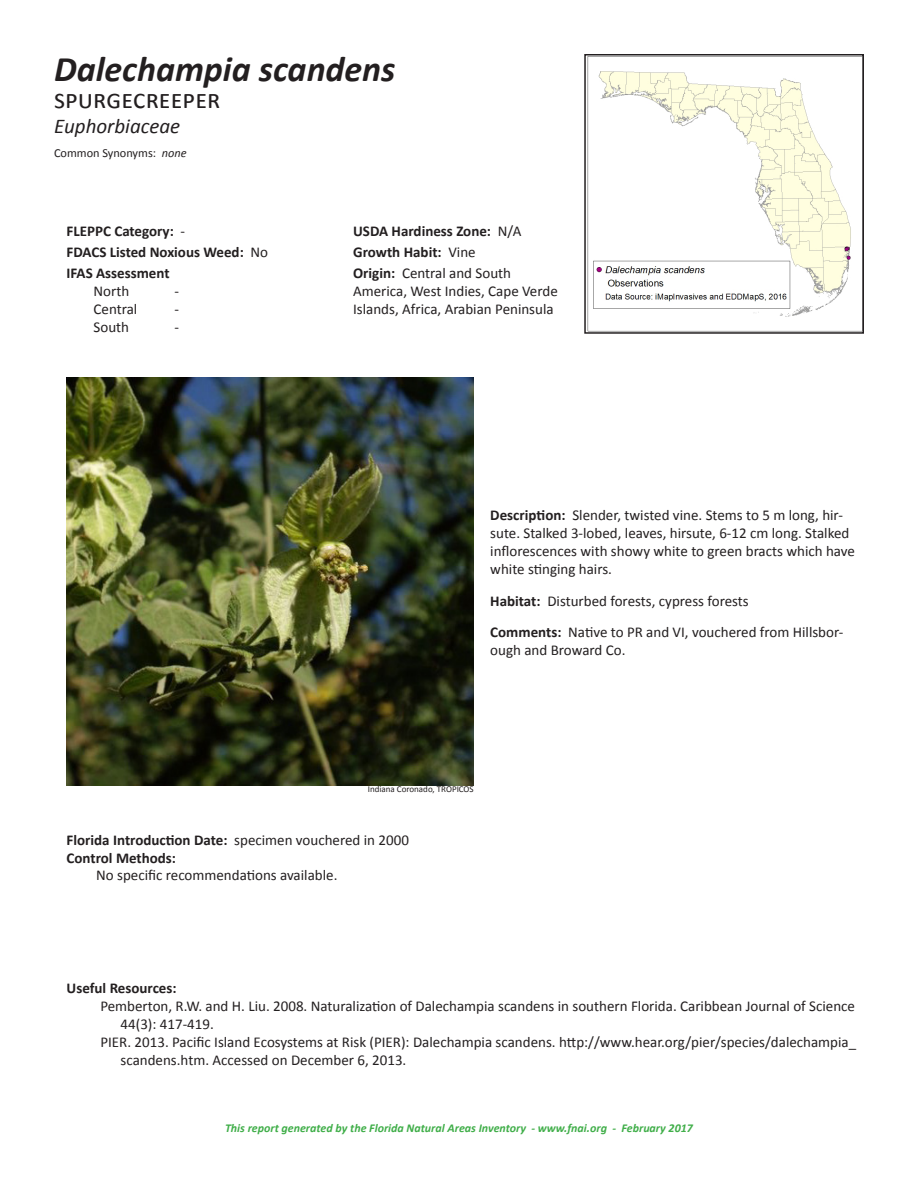
<style>
.page{position:relative;width:918px;height:1188px;background:#fff}
.page>*{position:absolute;margin:0;border:0;box-sizing:border-box;transform-origin:0 0}
.t1{font:italic 700 36px "Calibri";color:#231f20}
.t2{font:27px "Calibri";color:#231f20}
.t3{font:italic 21px "Calibri";color:#231f20}
.t4{font:15px/18px "Calibri";color:#231f20}
.t5{font:700 15px "Calibri";color:#231f20}
.t6{font:12.3px "Calibri";color:#231f20}
.t7{font:italic 700 12px "Calibri";color:#40ae49}
.t8{font:9px "Calibri";color:#231f20}
.s1{font-style:italic}
.s2{font-weight:400}
.s3{font-weight:700}
</style>
<div class="page">
<img style="left:587px;top:57px;width:274px;height:274px">
<div style="left:584px;top:54px;width:280px;height:280px;border:2px solid #231f20"></div>
<img style="left:67px;top:378px;width:407px;height:407px">
<p class="t1" style="left:54px;top:46px;width:343px">Dalechampia scandens</p>
<p class="t2" style="left:54px;top:82px;width:168px">spurgecreeper</p>
<p class="t3" style="left:54px;top:112px;width:128px">Euphorbiaceae</p>
<p class="t6" style="left:54px;top:145px;width:134px">Common Synonyms: <span class="s1">none</span></p>
<p class="t5" style="left:67px;top:222px;width:120px">FLEPPC Category: <span class="s2">-</span></p>
<p class="t5" style="left:67px;top:243px;width:203px">FDACS Listed Noxious Weed: <span class="s2">No</span></p>
<p class="t5" style="left:67px;top:264px;width:105px">IFAS Assessment</p>
<p class="t4" style="left:94px;top:282px;width:37px">North</p>
<p class="t4" style="left:175px;top:282px;width:6px">-</p>
<p class="t4" style="left:94px;top:300px;width:45px">Central</p>
<p class="t4" style="left:175px;top:300px;width:6px">-</p>
<p class="t4" style="left:94px;top:318px;width:37px">South</p>
<p class="t4" style="left:175px;top:318px;width:6px">-</p>
<p class="t5" style="left:353px;top:222px;width:170px">USDA Hardiness Zone: <span class="s2">N/A</span></p>
<p class="t5" style="left:353px;top:243px;width:124px">Growth Habit: <span class="s2">Vine</span></p>
<p class="t4" style="left:353px;top:264px;width:206px"><span class="s3">Origin:</span> Central and South<br>America, West Indies, Cape Verde<br>Islands, Africa, Arabian Peninsula</p>
<p class="t4" style="left:490px;top:506px;width:366px"><span class="s3">Description:</span> Slender, twisted vine. Stems to 5 m long, hir&shy;sute. Stalked 3-lobed, leaves, hirsute, 6-12 cm long. Stalked inflorescences with showy white to green bracts which have white stinging hairs.</p>
<p class="t4" style="left:490px;top:592px;width:260px"><span class="s3">Habitat:</span> Disturbed forests, cypress forests</p>
<p class="t4" style="left:490px;top:623px;width:355px"><span class="s3">Comments:</span> Native to PR and VI, vouchered from Hillsbor&shy;ough and Broward Co.</p>
<p class="t8" style="left:368px;top:783px;width:107px">Indiana Coronado, TROPICOS</p>
<p class="t5" style="left:67px;top:831px;width:344px">Florida Introduction Date: <span class="s2">specimen vouchered in 2000</span></p>
<p class="t5" style="left:67px;top:849px;width:111px">Control Methods:</p>
<p class="t4" style="left:96px;top:866px;width:243px">No specific recommendations available.</p>
<p class="t5" style="left:67px;top:978px;width:112px">Useful Resources:</p>
<p class="t4" style="left:121px;top:997px;width:736px;text-indent:-20px">Pemberton, R.W. and H. Liu. 2008. Naturalization of Dalechampia scandens in southern Florida. Caribbean Journal of Science<br>44(3): 417-419.</p>
<p class="t4" style="left:121px;top:1033px;width:737px;text-indent:-20px">PIER. 2013. Pacific Island Ecosystems at Risk (PIER): Dalechampia scandens. http://www.hear.org/pier/species/dalechampia_ scandens.htm. Accessed on December 6, 2013.</p>
<p class="t7" style="left:225px;top:1120px;width:469px">This report generated by the Florida Natural Areas Inventory - www.fnai.org - February 2017</p>
</div>
